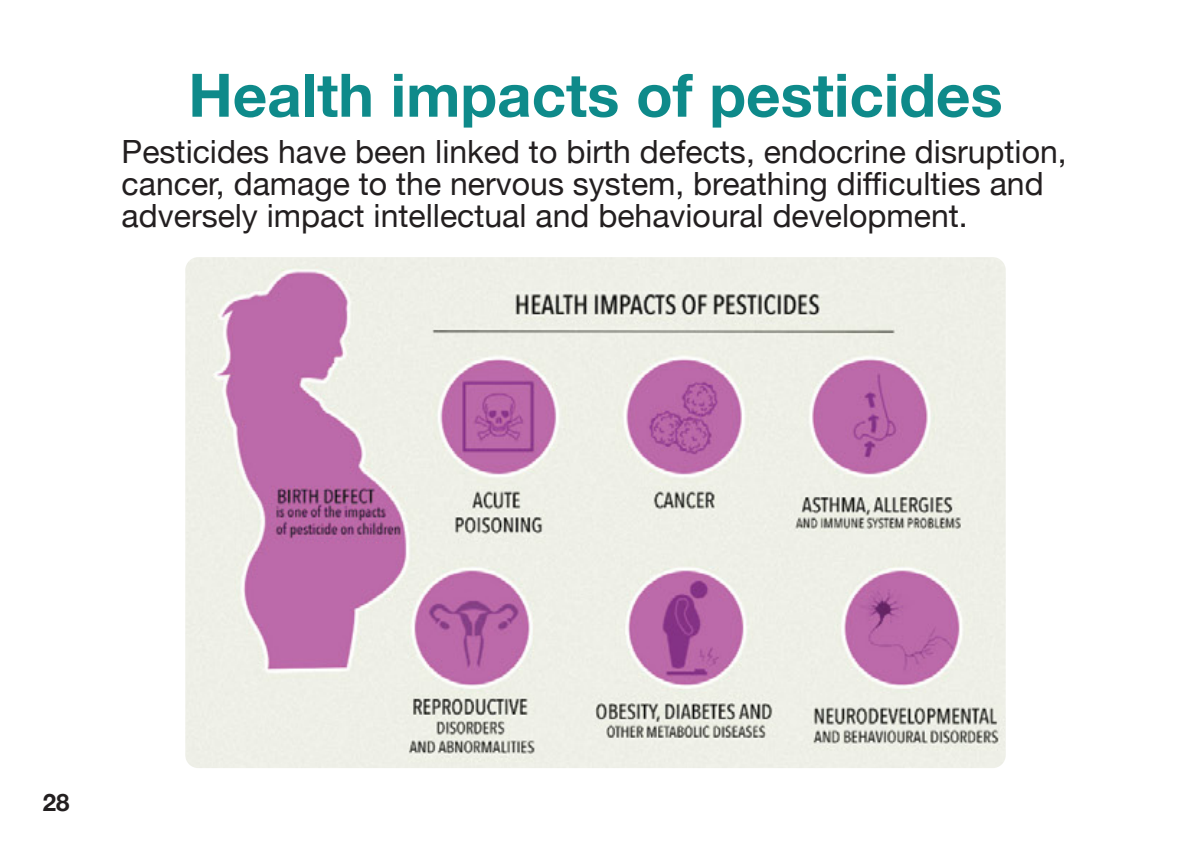
<style>
.page{position:relative;width:1191px;height:842px;background:#fff}
.page>*{position:absolute;margin:0;border:0;box-sizing:border-box;transform-origin:0 0}
.t1{font:700 60px "Helvetica Neue";color:#0e8a8a}
.t2{font:32px/32px "Helvetica Neue";color:#231f20}
.t3{font:700 24px "Helvetica Neue";color:#231f20}
</style>
<div class="page">
<img style="left:185px;top:257px;width:820px;height:511px">
<h1 class="t1" style="left:188px;top:41px;width:816px">Health impacts of pesticides</h1>
<p class="t2" style="left:122px;top:133px;width:946px">Pesticides have been linked to birth defects, endocrine disruption, cancer, damage to the nervous system, breathing difficulties and adversely impact intellectual and behavioural development.</p>
<p class="t3" style="left:43px;top:781px;width:28px">28</p>
</div>
